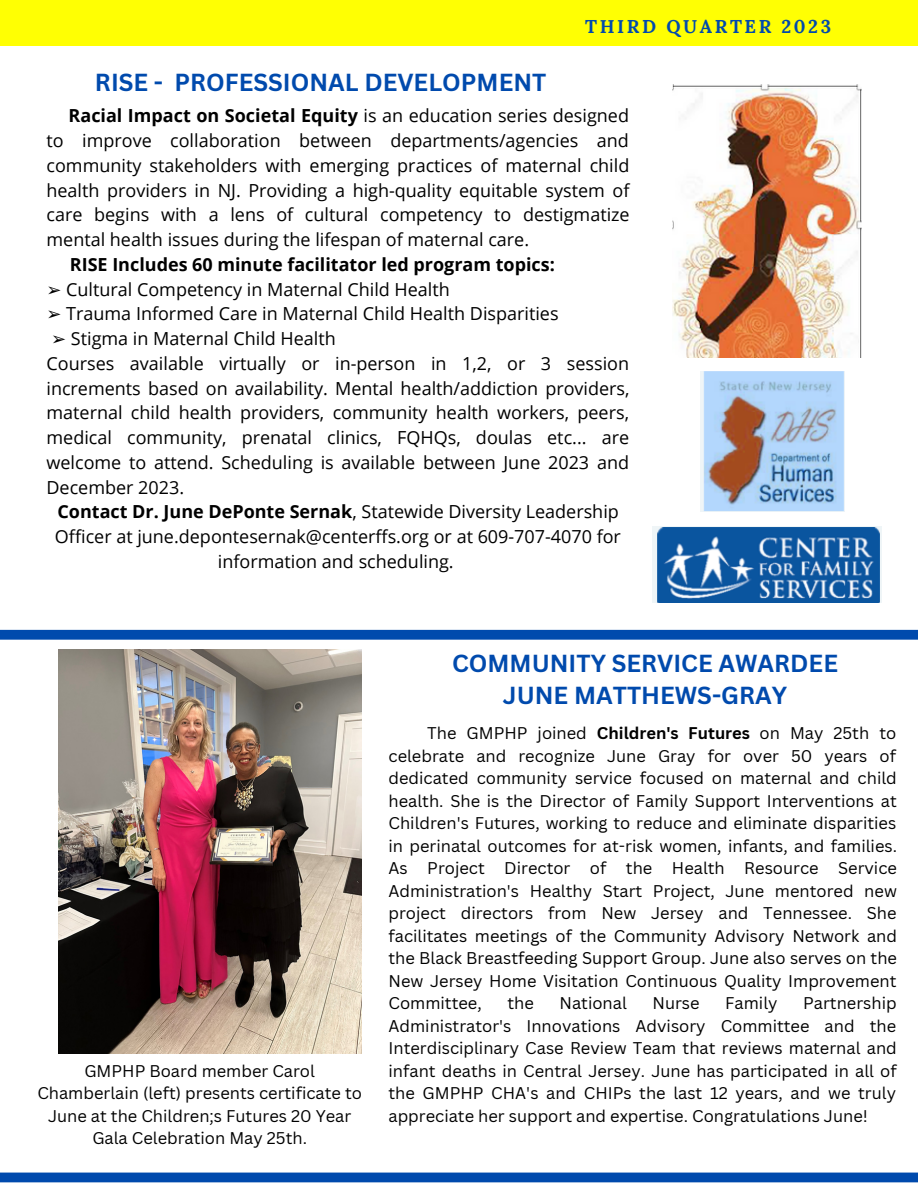
<style>
.page{position:relative;width:918px;height:1188px;background:#fff}
.page>*{position:absolute;margin:0;border:0;box-sizing:border-box;transform-origin:0 0}
.t1{font:700 24px/32.7px "Canva Sans";color:#004aad;text-align:center}
.t2{font:700 18.45px "Lora";letter-spacing:.14em;color:#004aad}
.t3{font:18px/24.8px "Open Sans";color:#000;text-align:justify}
.t4{font:700 18px "Open Sans";color:#000}
.t5{font:16.5px/22.5px "Canva Sans";color:#000;text-align:justify}
.s1{font-weight:700}
.s2{font-family:"DejaVu Sans"}
</style>
<div class="page">
<div style="left:0;top:0;width:918px;height:45px;background:#ffff03"></div>
<svg style="left:0;top:630px;width:918px;height:10px;background:#084faf"></svg>
<div style="left:0;top:1173px;width:918px;height:9px;background:#004aad"></div>
<img style="left:672px;top:85px;width:189px;height:272px">
<img style="left:700px;top:372px;width:144px;height:139px">
<img style="left:652px;top:526px;width:230px;height:77px">
<img style="left:59px;top:649px;width:302px;height:404px">
<p class="t1" style="left:95px;top:65px;width:453px">RISE - PROFESSIONAL DEVELOPMENT</p>
<p class="t2" style="left:585px;top:14px;width:248px">THIRD QUARTER 2023</p>
<p class="t3" style="left:47px;top:103px;width:585px;text-indent:22px"><span class="s1">Racial Impact on Societal Equity</span> is an education series designed to improve collaboration between departments/agencies and community stakeholders with emerging practices of maternal child health providers in NJ. Providing a high-quality equitable system of care begins with a lens of cultural competency to destigmatize mental health issues during the lifespan of maternal care.</p>
<p class="t4" style="left:70px;top:252px;width:487px">RISE Includes 60 minute facilitator led program topics:</p>
<p class="t3" style="left:47px;top:276px;width:405px"><span class="s2">➢</span> Cultural Competency in Maternal Child Health</p>
<p class="t3" style="left:47px;top:301px;width:514px"><span class="s2">➢</span> Trauma Informed Care in Maternal Child Health Disparities</p>
<p class="t3" style="left:51px;top:326px;width:286px"><span class="s2">➢</span> Stigma in Maternal Child Health</p>
<p class="t3" style="left:47px;top:351px;width:585px">Courses available virtually or in-person in 1,2, or 3 session increments based on availability. Mental health/addiction providers, maternal child health providers, community health workers, peers, medical community, prenatal clinics, FQHQs, doulas etc... are welcome to attend. Scheduling is available between June 2023 and December 2023.</p>
<p class="t3" style="left:55px;top:499px;width:568px;text-align:center"><span class="s1">Contact Dr. June DePonte Sernak</span>, Statewide Diversity Leadership<br>Officer at june.depontesernak@centerffs.org or at 609-707-4070 for information and scheduling.</p>
<p class="t5" style="left:37px;top:1059px;width:326px;text-align:center">GMPHP Board member Carol Chamberlain (left) presents certificate to June at the Children;s Futures 20 Year Gala Celebration May 25th.</p>
<p class="t1" style="left:452px;top:646px;width:388px">COMMUNITY SERVICE AWARDEE<br>JUNE MATTHEWS-GRAY</p>
<p class="t5" style="left:389px;top:722px;width:510px;text-indent:39px">The GMPHP joined <span class="s1">Children's Futures</span> on May 25th to celebrate and recognize June Gray for over 50 years of dedicated community service focused on maternal and child health. She is the Director of Family Support Interventions at Children's Futures, working to reduce and eliminate disparities in perinatal outcomes for at-risk women, infants, and families.<br>As Project Director of the Health Resource Service Administration's Healthy Start Project, June mentored new project directors from New Jersey and Tennessee. She facilitates meetings of the Community Advisory Network and the Black Breastfeeding Support Group. June also serves on the New Jersey Home Visitation Continuous Quality Improvement Committee,</p>
<p class="t5" style="left:389px;top:992px;width:510px;text-indent:415px">Partnership Administrator's Innovations Advisory Committee and the Interdisciplinary Case Review Team that reviews maternal and infant deaths in Central Jersey. June has participated in all of the GMPHP CHA's and CHIPs the last 12 years, and we truly appreciate her support and expertise. Congratulations June!</p>
<p class="t5" style="left:507px;top:992px;width:28px">the</p>
<p class="t5" style="left:560px;top:992px;width:69px">National</p>
<p class="t5" style="left:652px;top:992px;width:49px">Nurse</p>
<p class="t5" style="left:725px;top:992px;width:54px">Family</p>
</div>
